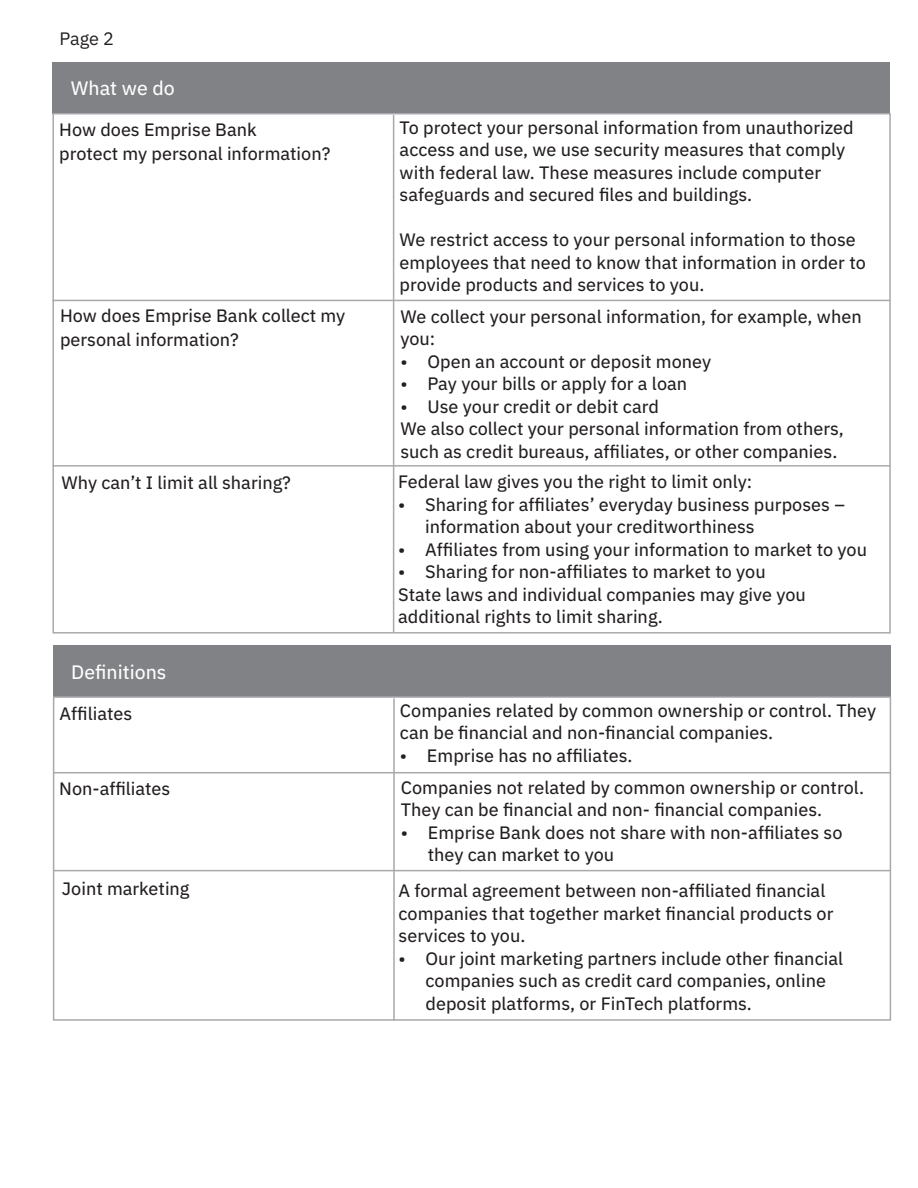
<style>
.page{position:relative;width:918px;height:1188px;background:#fff}
.page>*{position:absolute;margin:0;border:0;box-sizing:border-box;transform-origin:0 0}
.t1{font:19.5px "IBM Plex Sans Text";color:#fff}
.t2{font:18px/22.5px "IBM Plex Sans Text";color:#231f20}
.t3{font:18px "IBM Plex Sans";color:#231f20}
</style>
<div class="page">
<div style="left:52px;top:62px;width:838px;height:52px;background:#808285"></div>
<div style="left:52px;top:113px;width:839px;height:521px;background:#fff;border:2px solid #a8a9ad"></div>
<hr style="left:393px;top:115px;width:1px;height:517px;background:#a8a9ad">
<hr style="left:53px;top:300px;width:838px;height:1px;background:#a8a9ad">
<hr style="left:53px;top:465px;width:838px;height:2px;background:#a8a9ad">
<div style="left:53px;top:646px;width:837px;height:51px;background:#808285"></div>
<div style="left:53px;top:696px;width:838px;height:325px;background:#fff;border:2px solid #a8a9ad"></div>
<hr style="left:393px;top:698px;width:2px;height:323px;background:#a8a9ad">
<hr style="left:53px;top:772px;width:838px;height:1px;background:#a8a9ad">
<hr style="left:53px;top:870px;width:838px;height:1px;background:#a8a9ad">
<p class="t3" style="left:59px;top:25px;width:56px">Page 2</p>
<p class="t1" style="left:71px;top:73px;width:105px">What we do</p>
<p class="t2" style="left:59px;top:116px;width:273px;line-height:24px">How does Emprise Bank<br>protect my personal information?</p>
<p class="t2" style="left:60px;top:303px;width:287px;line-height:24px">How does Emprise Bank collect my personal information?</p>
<p class="t2" style="left:62px;top:470px;width:231px">Why can’t I limit all sharing?</p>
<p class="t1" style="left:71px;top:657px;width:97px">Definitions</p>
<p class="t2" style="left:60px;top:701px;width:74px">Affiliates</p>
<p class="t2" style="left:59px;top:775px;width:113px">Non-affiliates</p>
<p class="t2" style="left:62px;top:876px;width:129px">Joint marketing</p>
<p class="t2" style="left:400px;top:114px;width:456px">To protect your personal information from unauthorized access and use, we use security measures that comply with federal law. These measures include computer safeguards and secured files and buildings.</p>
<p class="t2" style="left:400px;top:227px;width:468px">We restrict access to your personal information to those employees that need to know that information in order to provide products and services to you.</p>
<p class="t2" style="left:400px;top:304px;width:463px">We collect your personal information, for example, when you:</p>
<p class="t2" style="left:400px;top:349px;width:312px">• Open an account or deposit money</p>
<p class="t2" style="left:400px;top:371px;width:288px">• Pay your bills or apply for a loan</p>
<p class="t2" style="left:400px;top:394px;width:445px">• Use your credit or debit card<br>We also collect your personal information from others, such as credit bureaus, affiliates, or other companies.</p>
<p class="t2" style="left:398px;top:469px;width:356px">Federal law gives you the right to limit only:</p>
<p class="t2" style="left:425px;top:491px;width:421px;text-indent:-27px">• Sharing for affiliates’ everyday business purposes – information about your creditworthiness</p>
<p class="t2" style="left:398px;top:536px;width:470px">• Affiliates from using your information to market to you</p>
<p class="t2" style="left:398px;top:559px;width:409px">• Sharing for non-affiliates to market to you<br>State laws and individual companies may give you additional rights to limit sharing.</p>
<p class="t2" style="left:400px;top:698px;width:478px">Companies related by common ownership or control. They can be financial and non-financial companies.</p>
<p class="t2" style="left:400px;top:738px;width:466px;line-height:32px">• Emprise has no affiliates.<br>Companies not related by common ownership or control.</p>
<p class="t2" style="left:401px;top:797px;width:423px">They can be financial and non- financial companies.</p>
<p class="t2" style="left:428px;top:820px;width:416px;text-indent:-27px">• Emprise Bank does not share with non-affiliates so they can market to you</p>
<p class="t2" style="left:399px;top:878px;width:436px">A formal agreement between non-affiliated financial companies that together market financial products or services to you.</p>
<p class="t2" style="left:426px;top:946px;width:419px;text-indent:-27px">• Our joint marketing partners include other financial companies such as credit card companies, online deposit platforms, or FinTech platforms.</p>
</div>
